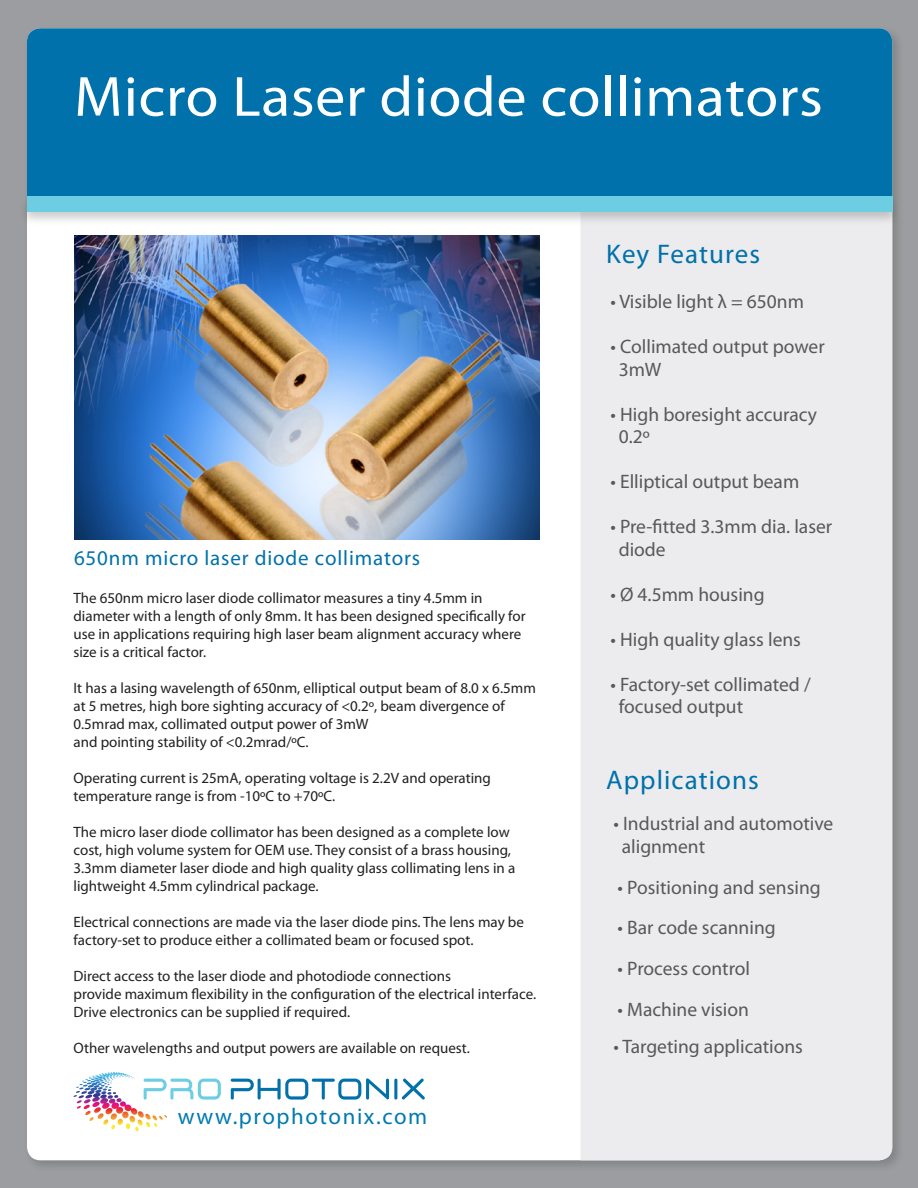
<style>
.page{position:relative;width:918px;height:1188px;background:#9b9da0}
.page>*{position:absolute;margin:0;border:0;box-sizing:border-box;transform-origin:0 0}
.t1{font:57px "Myriad Pro";letter-spacing:.01em;color:#fff;scale:1.05 1}
.t2{font:27px "Myriad Pro";letter-spacing:.04em;color:#0071aa}
.t3{font:22.8px "Myriad Pro";letter-spacing:.07em;color:#007ab0}
.t4{font:21px "Myriad Pro";letter-spacing:.04em;color:#0071aa}
.t5{font:19.5px/22.5px "Myriad Pro";color:#57585a}
.t6{font:15px/18px "Myriad Pro";color:#231f20}
</style>
<div class="page">
<div style="left:23px;top:24px;width:882px;height:1149px;background:#231f20;opacity:.2"></div>
<div style="left:27px;top:28px;width:865px;height:1132px;background:#fff;border-radius:14px"></div>
<div style="left:27px;top:28px;width:865px;height:166px;background:#0071aa"></div>
<div style="left:581px;top:226px;width:311px;height:934px;background:#ececee"></div>
<svg style="left:144px;top:1079px;width:77px;height:21px"></svg>
<svg style="left:231px;top:1078px;width:194px;height:22px"></svg>
<svg style="left:101px;top:1072px;width:26px;height:3px"></svg>
<div style="left:19px;top:194px;width:882px;height:32px;background:#231f20;opacity:.22"></div>
<div style="left:27px;top:196px;width:865px;height:16px;background:#6dcde3"></div>
<img style="left:74px;top:235px;width:466px;height:305px">
<p class="t1" style="left:74px;top:61px;width:714px">Micro Laser diode collimators</p>
<p class="t4" style="left:74px;top:545px;width:348px">650nm micro laser diode collimators</p>
<p class="t6" style="left:74px;top:589px;width:454px">The 650nm micro laser diode collimator measures a tiny 4.5mm in diameter with a length of only 8mm. It has been designed specifically for use in applications requiring high laser beam alignment accuracy where size is a critical factor.</p>
<p class="t6" style="left:74px;top:679px;width:464px">It has a lasing wavelength of 650nm, elliptical output beam of 8.0 x 6.5mm at 5 metres, high bore sighting accuracy of &lt;0.2º, beam divergence of<br>0.5mrad max, collimated output power of 3mW</p>
<p class="t6" style="left:74px;top:733px;width:237px">and pointing stability of &lt;0.2mrad/ºC.</p>
<p class="t6" style="left:74px;top:769px;width:419px">Operating current is 25mA, operating voltage is 2.2V and operating temperature range is from -10ºC to +70ºC.</p>
<p class="t6" style="left:74px;top:823px;width:443px">The micro laser diode collimator has been designed as a complete low cost, high volume system for OEM use. They consist of a brass housing, 3.3mm diameter laser diode and high quality glass collimating lens in a lightweight 4.5mm cylindrical package.</p>
<p class="t6" style="left:74px;top:913px;width:452px">Electrical connections are made via the laser diode pins. The lens may be factory-set to produce either a collimated beam or focused spot.</p>
<p class="t6" style="left:74px;top:967px;width:379px">Direct access to the laser diode and photodiode connections</p>
<p class="t6" style="left:74px;top:985px;width:464px">provide maximum flexibility in the configuration of the electrical interface.<br>Drive electronics can be supplied if required.</p>
<p class="t6" style="left:74px;top:1039px;width:398px">Other wavelengths and output powers are available on request.</p>
<p class="t3" style="left:178px;top:1102px;width:251px">www.prophotonix.com</p>
<p class="t2" style="left:606px;top:238px;width:155px">Key Features</p>
<p class="t5" style="left:610px;top:290px;width:195px">• Visible light λ = 650nm</p>
<p class="t5" style="left:619px;top:335px;width:208px;text-indent:-8px">• Collimated output power<br>3mW</p>
<p class="t5" style="left:619px;top:403px;width:200px;text-indent:-8px">• High boresight accuracy<br>0.2º</p>
<p class="t5" style="left:610px;top:470px;width:190px">• Elliptical output beam</p>
<p class="t5" style="left:619px;top:515px;width:215px;text-indent:-8px">• Pre-fitted 3.3mm dia. laser diode</p>
<p class="t5" style="left:610px;top:583px;width:156px">• Ø 4.5mm housing</p>
<p class="t5" style="left:610px;top:628px;width:192px">• High quality glass lens</p>
<p class="t5" style="left:619px;top:673px;width:194px;text-indent:-8px">• Factory-set collimated / focused output</p>
<p class="t2" style="left:606px;top:763px;width:154px">Applications</p>
<p class="t5" style="left:622px;top:812px;width:213px;text-indent:-8px">• Industrial and automotive alignment</p>
<p class="t5" style="left:618px;top:875px;width:205px">• Positioning and sensing</p>
<p class="t5" style="left:618px;top:916px;width:160px">• Bar code scanning</p>
<p class="t5" style="left:618px;top:957px;width:134px">• Process control</p>
<p class="t5" style="left:618px;top:998px;width:133px">• Machine vision</p>
<p class="t5" style="left:614px;top:1035px;width:191px">• Targeting applications</p>
</div>
